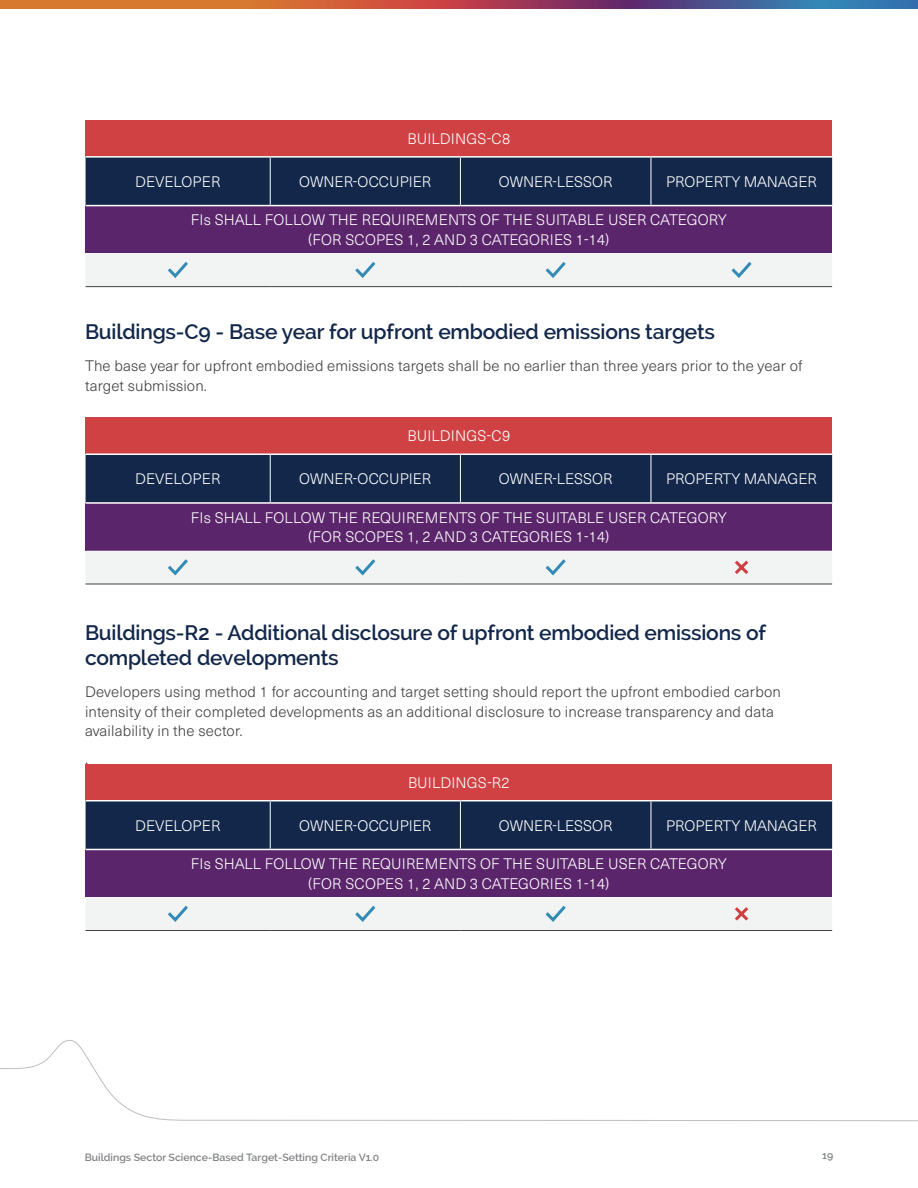
<style>
.page{position:relative;width:918px;height:1188px;background:#fff}
.page>*{position:absolute;margin:0;border:0;box-sizing:border-box;transform-origin:0 0}
.t1{font:600 21px/25.5px "Raleway";letter-spacing:-.01em;color:#12274a}
.Body{font:300 15px "Neue Haas Unica";color:#fff}
.Bullet{font:300 15px/19.5px "Neue Haas Unica";letter-spacing:.01em;color:#414042}
.t2{font:600 10.5px "Raleway";color:#808285}
</style>
<div class="page">
<svg style="left:1px;top:0;width:917px;height:9px;background:#995e5c"></svg>
<svg style="left:0;top:1040px;width:918px;height:82px"></svg>
<div style="left:86px;top:417px;width:746px;height:37px;background:#cf4143"></div>
<div style="left:86px;top:455px;width:746px;height:47px;background:#12274a"></div>
<div style="left:86px;top:503px;width:746px;height:48px;background:#5b256b"></div>
<hr style="left:460px;top:455px;width:1px;height:47px;background:#fff">
<hr style="left:86px;top:584px;width:184px;height:1px;background:#414042">
<hr style="left:270px;top:584px;width:190px;height:1px;background:#414042">
<hr style="left:460px;top:584px;width:191px;height:1px;background:#414042">
<hr style="left:651px;top:584px;width:181px;height:1px;background:#414042">
<hr style="left:651px;top:455px;width:1px;height:47px;background:#fff">
<hr style="left:270px;top:455px;width:1px;height:47px;background:#fff">
<hr style="left:86px;top:502px;width:184px;height:2px;background:#fff">
<hr style="left:270px;top:502px;width:190px;height:2px;background:#fff">
<hr style="left:460px;top:502px;width:191px;height:2px;background:#fff">
<hr style="left:651px;top:502px;width:181px;height:2px;background:#fff">
<hr style="left:86px;top:453px;width:184px;height:2px;background:#fff">
<hr style="left:270px;top:453px;width:190px;height:2px;background:#fff">
<hr style="left:460px;top:453px;width:191px;height:2px;background:#fff">
<hr style="left:651px;top:453px;width:181px;height:2px;background:#fff">
<div style="left:86px;top:551px;width:746px;height:33px;background:#f2f3f3"></div>
<div style="left:86px;top:120px;width:746px;height:37px;background:#cf4143"></div>
<div style="left:86px;top:158px;width:746px;height:47px;background:#12274a"></div>
<div style="left:86px;top:206px;width:746px;height:47px;background:#5b256b"></div>
<hr style="left:460px;top:158px;width:1px;height:47px;background:#fff">
<hr style="left:651px;top:158px;width:1px;height:47px;background:#fff">
<hr style="left:270px;top:158px;width:1px;height:47px;background:#fff">
<hr style="left:86px;top:156px;width:184px;height:2px;background:#fff">
<hr style="left:270px;top:156px;width:190px;height:2px;background:#fff">
<hr style="left:460px;top:156px;width:191px;height:2px;background:#fff">
<hr style="left:651px;top:156px;width:181px;height:2px;background:#fff">
<div style="left:86px;top:254px;width:746px;height:33px;background:#f2f3f3"></div>
<div style="left:86px;top:764px;width:746px;height:37px;background:#cf4143"></div>
<div style="left:86px;top:801px;width:746px;height:48px;background:#12274a"></div>
<div style="left:86px;top:849px;width:746px;height:48px;background:#5b256b"></div>
<hr style="left:460px;top:801px;width:1px;height:48px;background:#fff">
<hr style="left:651px;top:801px;width:1px;height:48px;background:#fff">
<hr style="left:270px;top:801px;width:1px;height:48px;background:#fff">
<hr style="left:86px;top:849px;width:184px;height:1px;background:#fff">
<hr style="left:270px;top:849px;width:190px;height:1px;background:#fff">
<hr style="left:460px;top:849px;width:191px;height:1px;background:#fff">
<hr style="left:651px;top:849px;width:181px;height:1px;background:#fff">
<hr style="left:86px;top:800px;width:184px;height:1px;background:#fff">
<hr style="left:270px;top:800px;width:190px;height:1px;background:#fff">
<hr style="left:460px;top:800px;width:191px;height:1px;background:#fff">
<hr style="left:651px;top:800px;width:181px;height:1px;background:#fff">
<div style="left:86px;top:897px;width:746px;height:34px;background:#f2f3f3"></div>
<p class="Body" style="left:408px;top:128px;width:104px">BUILDINGS-C8</p>
<p class="Body" style="left:135px;top:171px;width:87px">DEVELOPER</p>
<p class="Body" style="left:299px;top:171px;width:134px">OWNER-OCCUPIER</p>
<p class="Body" style="left:499px;top:171px;width:115px">OWNER-LESSOR</p>
<p class="Body" style="left:666px;top:171px;width:152px">PROPERTY MANAGER</p>
<p class="Body" style="left:191px;top:209px;width:537px">FIs SHALL FOLLOW THE REQUIREMENTS OF THE SUITABLE USER CATEGORY</p>
<p class="Body" style="left:308px;top:229px;width:303px">(FOR SCOPES 1, 2 AND 3 CATEGORIES 1-14)</p>
<h3 class="t1" style="left:85px;top:319px;width:632px">Buildings-C9 - Base year for upfront embodied emissions targets</h3>
<p class="Bullet" style="left:85px;top:355px;width:719px">The base year for upfront embodied emissions targets shall be no earlier than three years prior to the year of target submission.</p>
<p class="Body" style="left:408px;top:425px;width:104px">BUILDINGS-C9</p>
<p class="Body" style="left:135px;top:468px;width:87px">DEVELOPER</p>
<p class="Body" style="left:299px;top:468px;width:134px">OWNER-OCCUPIER</p>
<p class="Body" style="left:499px;top:468px;width:115px">OWNER-LESSOR</p>
<p class="Body" style="left:666px;top:468px;width:152px">PROPERTY MANAGER</p>
<p class="Body" style="left:191px;top:507px;width:537px">FIs SHALL FOLLOW THE REQUIREMENTS OF THE SUITABLE USER CATEGORY</p>
<p class="Body" style="left:308px;top:526px;width:303px">(FOR SCOPES 1, 2 AND 3 CATEGORIES 1-14)</p>
<h3 class="t1" style="left:85px;top:620px;width:683px">Buildings-R2 - Additional disclosure of upfront embodied emissions of completed developments</h3>
<p class="Bullet" style="left:85px;top:682px;width:697px">Developers using method 1 for accounting and target setting should report the upfront embodied carbon intensity of their completed developments as an additional disclosure to increase transparency and data availability in the sector.</p>
<p class="Bullet" style="left:85px;top:749px;width:5px">.</p>
<p class="Body" style="left:408px;top:772px;width:103px">BUILDINGS-R2</p>
<p class="Body" style="left:135px;top:814px;width:87px">DEVELOPER</p>
<p class="Body" style="left:299px;top:814px;width:134px">OWNER-OCCUPIER</p>
<p class="Body" style="left:499px;top:814px;width:115px">OWNER-LESSOR</p>
<p class="Body" style="left:666px;top:814px;width:152px">PROPERTY MANAGER</p>
<p class="Body" style="left:191px;top:853px;width:537px">FIs SHALL FOLLOW THE REQUIREMENTS OF THE SUITABLE USER CATEGORY</p>
<p class="Body" style="left:308px;top:873px;width:303px">(FOR SCOPES 1, 2 AND 3 CATEGORIES 1-14)</p>
<p class="t2" style="left:85px;top:1151px;width:296px">Buildings Sector Science-Based Target-Setting Criteria V1.0</p>
<p class="t2" style="left:822px;top:1150px;width:13px">19</p>
</div>
